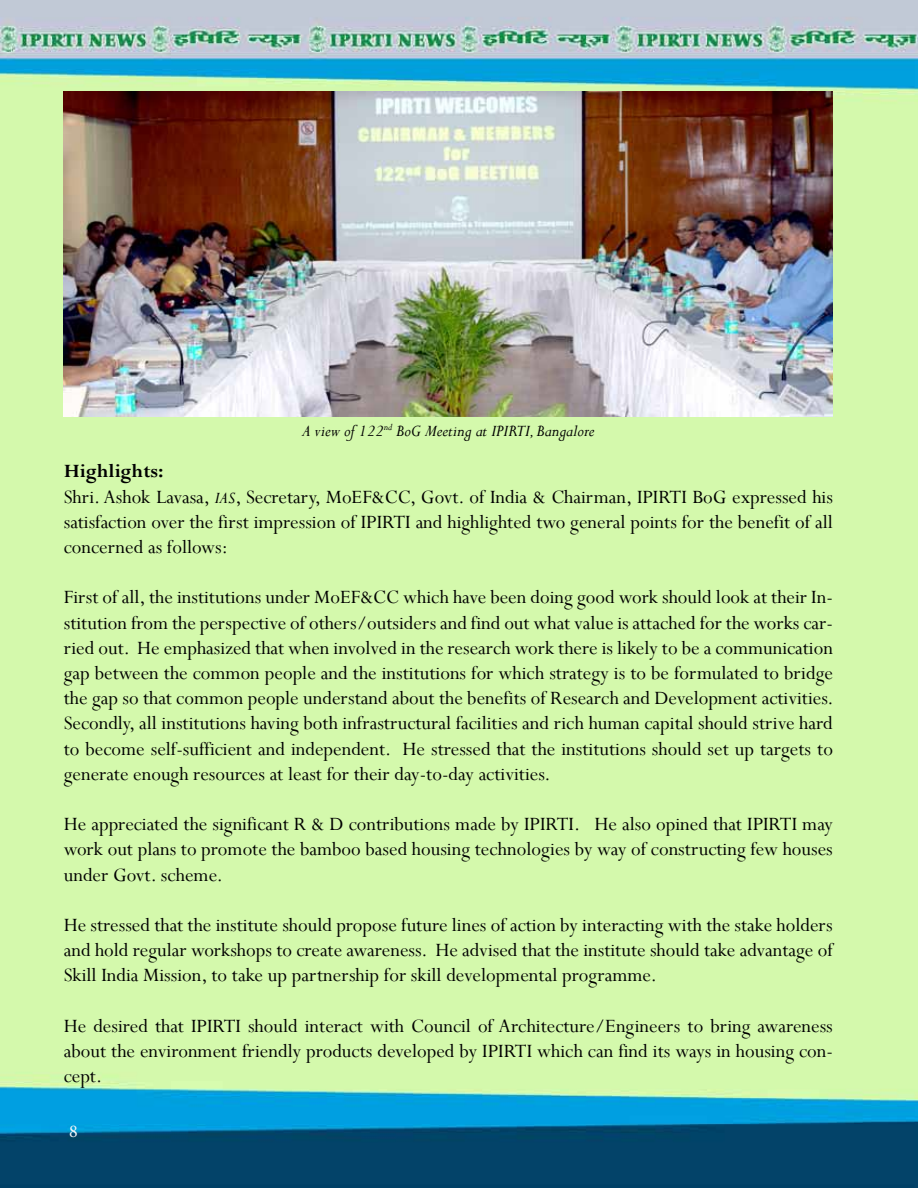
<style>
.page{position:relative;width:918px;height:1188px;background:#fff}
.page>*{position:absolute;margin:0;border:0;box-sizing:border-box;transform-origin:0 0}
.t1{font:21px/25.2px "Perpetua";color:#000;text-align:justify}
.t2{font:italic 18px "Perpetua";color:#000}
.t3{font:18px "Minion Pro";color:#f8f8f9}
.s1{font-weight:700}
.s2{font-style:italic;font-size:18px}
</style>
<div class="page">
<img style="left:0;top:1px;width:918px;height:1187px">
<img style="left:64px;top:91px;width:769px;height:326px">
<p class="t2" style="left:302px;top:420px;width:294px">A view of 122<sup>nd</sup> BoG Meeting at IPIRTI, Bangalore</p>
<p class="t1" style="left:64px;top:458px;width:771px;text-align:left"><span class="s1">Highlights:<br></span>Shri. Ashok Lavasa, <span class="s2">IAS</span>, Secretary, MoEF&amp;CC, Govt. of India &amp; Chairman, IPIRTI BoG expressed his satisfaction over the first impression of IPIRTI and highlighted two general points for the benefit of all concerned as follows:</p>
<p class="t1" style="left:64px;top:584px;width:771px">First of all, the institutions under MoEF&amp;CC which have been doing good work should look at their In&shy;stitution from the perspective of others/outsiders and find out what value is attached for the works car&shy;ried out. He emphasized that when involved in the research work there is likely to be a communication gap between the common people and the institutions for which strategy is to be formulated to bridge the gap so that common people understand about the benefits of Research and Development activities.<br>Secondly, all institutions having both infrastructural facilities and rich human capital should strive hard to become self-sufficient and independent. He stressed that the institutions should set up targets to generate enough resources at least for their day-to-day activities.</p>
<p class="t1" style="left:64px;top:811px;width:771px">He appreciated the significant R &amp; D contributions made by IPIRTI. He also opined that IPIRTI may work out plans to promote the bamboo based housing technologies by way of constructing few houses under Govt. scheme.</p>
<p class="t1" style="left:64px;top:912px;width:771px">He stressed that the institute should propose future lines of action by interacting with the stake holders and hold regular workshops to create awareness. He advised that the institute should take advantage of Skill India Mission, to take up partnership for skill developmental programme.</p>
<p class="t1" style="left:64px;top:1013px;width:771px">He desired that IPIRTI should interact with Council of Architecture/Engineers to bring awareness about the environment friendly products developed by IPIRTI which can find its ways in housing con&shy;cept.</p>
<p class="t3" style="left:69px;top:1120px;width:10px">8</p>
</div>
